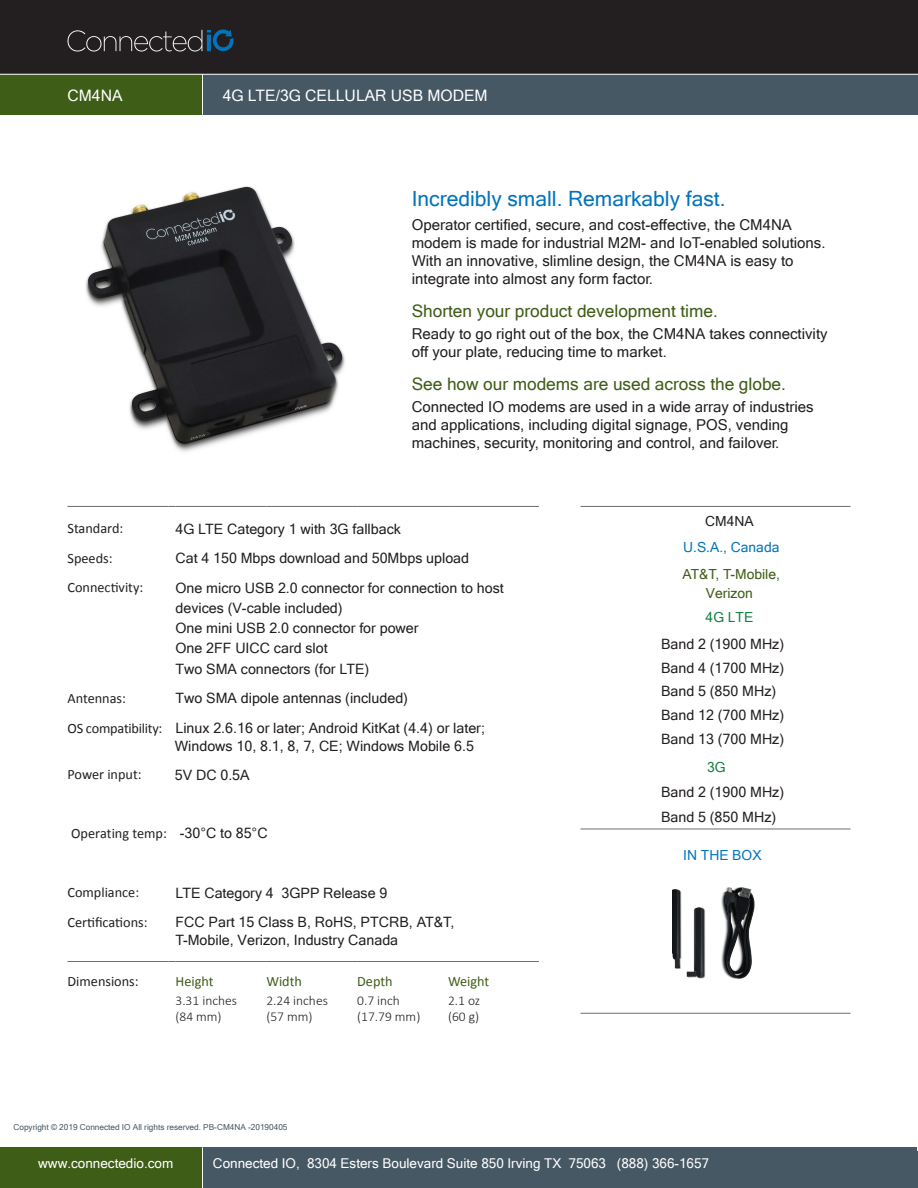
<style>
.page{position:relative;width:918px;height:1188px;background:#fff}
.page>*{position:absolute;margin:0;border:0;box-sizing:border-box;transform-origin:0 0}
._1-Opening_Paragraph{font:21px "Microsoft Sans Serif";color:#0174bc}
._1-Opening_Paragraph-2{font:17.25px "Microsoft Sans Serif";color:#3e5d16}
.Body{font:15.75px "Microsoft Sans Serif";color:#fff}
._1-Opening_Paragraph-3{font:15px/18px "Microsoft Sans Serif";color:#231f20}
.Table_Body_Light{font:14.25px/29.5px "Microsoft Sans Serif";color:#231f20}
.Table_Body_DS{font:14.25px/23.7px "Microsoft Sans Serif";color:#231f20}
.Body_M{font:14.25px "Calibri";color:#231f20}
.Table_Body_Light-2{font:14.25px "Calibri";color:#231f20}
.Body_M-2{font:14.25px "Calibri";color:#3e5d16}
.Table_Body_DS-2{font:13.8px/26.4px "Microsoft Sans Serif";color:#3e5d16;text-align:center}
.Table_Body_PM{font:13.8px "Microsoft Sans Serif";color:#0174bc}
.Table_Body_DS-3{font:13.8px "Microsoft Sans Serif";color:#118040}
.t1{font:13.5px "Microsoft Sans Serif";color:#fff}
.Body_M-3{font:300 13.5px "Calibri";color:#231f20}
.Table_Body_DS-4{font:300 13.5px "Calibri";color:#231f20}
.Body_Table{font:8.25px "Microsoft Sans Serif";color:#475865}
.s1{font-family:"Calibri"}
.s2{font-family:"Microsoft Sans Serif"}
.s3{color:#231f20}
.s4{color:#0174bc}
.s5{color:#118040}
</style>
<div class="page">
<div style="left:0;top:0;width:918px;height:74px;background:#231f20"></div>
<div style="left:0;top:74px;width:202px;height:41px;background:#3e5d16"></div>
<div style="left:202px;top:74px;width:716px;height:41px;background:#475865"></div>
<hr style="left:202px;top:74px;width:1px;height:41px;background:#fff">
<hr style="left:0;top:74px;width:918px;height:1px;background:#fff">
<div style="left:202px;top:1148px;width:716px;height:40px;background:#475865"></div>
<div style="left:0;top:1148px;width:202px;height:40px;background:#3e5d16"></div>
<hr style="left:202px;top:1148px;width:1px;height:40px;background:#fff">
<hr style="left:68px;top:506px;width:101px;height:1px;background:#6c6d70">
<hr style="left:176px;top:506px;width:90px;height:1px;background:#6c6d70">
<hr style="left:266px;top:506px;width:91px;height:1px;background:#6c6d70">
<hr style="left:357px;top:506px;width:91px;height:1px;background:#6c6d70">
<hr style="left:448px;top:506px;width:91px;height:1px;background:#6c6d70">
<hr style="left:68px;top:961px;width:101px;height:1px;background:#6c6d70">
<hr style="left:176px;top:961px;width:90px;height:1px;background:#6c6d70">
<hr style="left:266px;top:961px;width:91px;height:1px;background:#6c6d70">
<hr style="left:357px;top:961px;width:91px;height:1px;background:#6c6d70">
<hr style="left:448px;top:961px;width:91px;height:1px;background:#6c6d70">
<hr style="left:580px;top:506px;width:270px;height:1px;background:#6c6d70">
<hr style="left:580px;top:829px;width:270px;height:1px;background:#6c6d70">
<hr style="left:580px;top:1013px;width:270px;height:1px;background:#6c6d70">
<svg style="left:68px;top:30px;width:166px;height:21px"></svg>
<img style="left:721px;top:887px;width:34px;height:92px">
<img style="left:672px;top:889px;width:34px;height:89px">
<img style="left:85px;top:186px;width:260px;height:266px">
<p class="Body" style="left:68px;top:87px;width:57px">CM4NA</p>
<p class="Body" style="left:223px;top:87px;width:267px">4G LTE/3G CELLULAR USB MODEM</p>
<p class="_1-Opening_Paragraph" style="left:412px;top:186px;width:315px">Incredibly small. Remarkably fast.</p>
<p class="_1-Opening_Paragraph-3" style="left:412px;top:216px;width:415px">Operator certified, secure, and cost-effective, the CM4NA modem is made for industrial M2M- and IoT-enabled solutions.<br>With an innovative, slimline design, the CM4NA is easy to integrate into almost any form factor.</p>
<p class="_1-Opening_Paragraph-2" style="left:412px;top:301px;width:308px">Shorten your product development time.</p>
<p class="_1-Opening_Paragraph-3" style="left:412px;top:325px;width:417px">Ready to go right out of the box, the CM4NA takes connectivity off your plate, reducing time to market.</p>
<p class="_1-Opening_Paragraph-2" style="left:412px;top:374px;width:376px">See how our modems are used across the globe.</p>
<p class="_1-Opening_Paragraph-3" style="left:412px;top:398px;width:404px">Connected IO modems are used in a wide array of industries and applications, including digital signage, POS, vending machines, security, monitoring and control, and failover.</p>
<p class="Table_Body_Light" style="left:176px;top:514px;width:330px">4G LTE Category 1 with 3G fallback<br>Cat 4 150 Mbps download and 50Mbps upload<br>One micro USB 2.0 connector for connection to host</p>
<p class="Table_Body_Light" style="left:176px;top:598px;width:245px;line-height:20.1px">devices (V-cable included)<br>One mini USB 2.0 connector for power<br>One 2FF UICC card slot<br>Two SMA connectors (for LTE)</p>
<p class="Table_Body_Light" style="left:176px;top:683px;width:234px">Two SMA dipole antennas (included)</p>
<p class="Table_Body_Light" style="left:68px;top:713px;width:419px"><span class="s1">OS compatibility:</span> Linux 2.6.16 or later; Android KitKat (4.4) or later;</p>
<p class="Body_M" style="left:67px;top:764px;width:76px">Power input:</p>
<p class="Table_Body_Light-2" style="left:68px;top:519px;width:57px">Standard:</p>
<p class="Table_Body_Light-2" style="left:68px;top:548px;width:47px">Speeds:</p>
<p class="Table_Body_Light-2" style="left:68px;top:578px;width:77px">Connectivity:</p>
<p class="Body_M" style="left:68px;top:688px;width:60px">Antennas:</p>
<p class="Table_Body_Light" style="left:175px;top:731px;width:301px">Windows 10, 8.1, 8, 7, CE; Windows Mobile 6.5<br>5V DC 0.5A</p>
<p class="Table_Body_Light-2" style="left:71px;top:823px;width:198px">Operating temp: <span class="s2">-30°C to 85°C</span></p>
<p class="Body_M" style="left:67px;top:883px;width:73px">Compliance:</p>
<p class="Body_M" style="left:67px;top:912px;width:82px">Certifications:</p>
<p class="Table_Body_Light" style="left:176px;top:878px;width:280px">LTE Category 4 3GPP Release 9<br>FCC Part 15 Class B, RoHS, PTCRB, AT&amp;T,</p>
<p class="Table_Body_Light" style="left:176px;top:925px;width:224px">T-Mobile, Verizon, Industry Canada</p>
<p class="Body_M" style="left:67px;top:971px;width:73px">Dimensions:</p>
<p class="Body_M-2" style="left:176px;top:971px;width:40px">Height</p>
<p class="Body_M-3" style="left:176px;top:992px;width:63px">3.31 inches</p>
<p class="Body_M-3" style="left:176px;top:1008px;width:48px">(84 mm)</p>
<p class="Body_M-2" style="left:266px;top:971px;width:37px">Width</p>
<p class="Body_M-3" style="left:266px;top:992px;width:63px">2.24 inches</p>
<p class="Body_M-3" style="left:266px;top:1008px;width:48px">(57 mm)</p>
<p class="Body_M-2" style="left:357px;top:971px;width:37px">Depth</p>
<p class="Body_M-3" style="left:357px;top:992px;width:44px">0.7 inch</p>
<p class="Body_M-3" style="left:357px;top:1008px;width:65px">(17.79 mm)</p>
<p class="Body_M-2" style="left:448px;top:971px;width:43px">Weight</p>
<p class="Table_Body_DS-4" style="left:448px;top:992px;width:34px">2.1 oz</p>
<p class="Table_Body_DS-4" style="left:448px;top:1008px;width:33px">(60 g)</p>
<p class="Body_Table" style="left:13px;top:1123px;width:276px">Copyright © 2019 Connected IO All rights reserved. PB-CM4NA -20190405</p>
<p class="Table_Body_DS-2" style="left:683px;top:508px;width:99px"><span class="s3">CM4NA<br></span><span class="s4">U.S.A., Canada<br></span>AT&amp;T, T-Mobile,</p>
<p class="Table_Body_DS-2" style="left:706px;top:581px;width:49px;line-height:24.2px;text-align:left">Verizon<br><span class="s5">4G LTE</span></p>
<p class="Table_Body_DS" style="left:661px;top:632px;width:125px">Band 2 (1900 MHz)<br>Band 4 (1700 MHz)<br>Band 5 (850 MHz)<br>Band 12 (700 MHz)<br>Band 13 (700 MHz)</p>
<p class="Table_Body_DS-3" style="left:707px;top:759px;width:20px">3G</p>
<p class="Table_Body_DS" style="left:661px;top:779px;width:125px;line-height:24.9px">Band 2 (1900 MHz)<br>Band 5 (850 MHz)</p>
<p class="Table_Body_PM" style="left:683px;top:847px;width:80px">IN THE BOX</p>
<p class="t1" style="left:38px;top:1155px;width:137px">www.connectedio.com</p>
<p class="t1" style="left:213px;top:1155px;width:498px">Connected IO, 8304 Esters Boulevard Suite 850 Irving TX 75063 (888) 366-1657</p>
</div>
